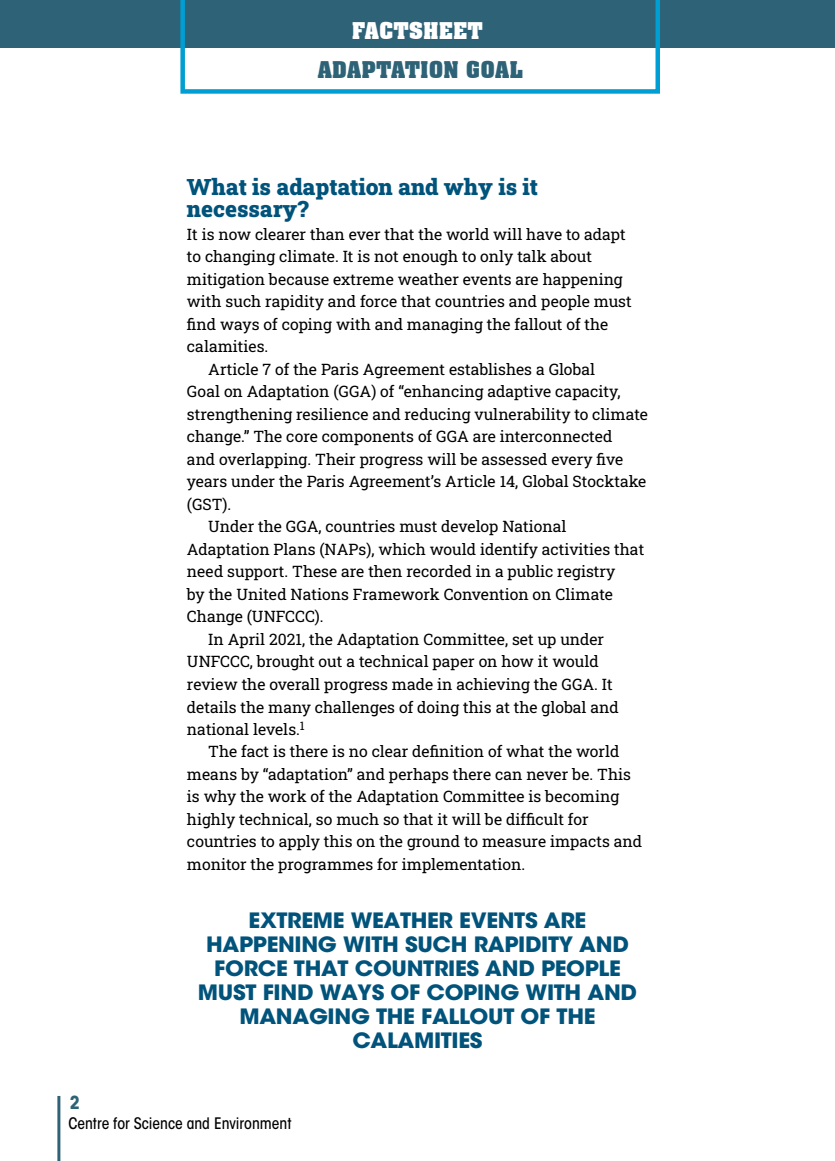
<style>
.page{position:relative;width:835px;height:1161px;background:#fff}
.page>*{position:absolute;margin:0;border:0;box-sizing:border-box;transform-origin:0 0}
.t1{font:900 22.5px/22.5px "Roboto Slab";color:#00537b}
.t2{font:700 22.5px "Aachen BT";color:#2e6377}
.t3{font:700 22.5px "Aachen BT";color:#fff}
.t4{font:700 21px/24px "ITC Avant Garde Std";letter-spacing:-.015em;color:#00537b;text-align:center;scale:1.06 1}
.t5{font:700 condensed 18px "ITC Avant Garde Std";color:#2e6377}
.t6{font:15.75px "Roboto Slab";color:#000}
.t7{font:500 condensed 15.75px "ITC Avant Garde Std";color:#000}
</style>
<div class="page">
<div style="left:0;top:0;width:835px;height:48px;background:#2e6377"></div>
<svg style="left:180px;top:0;width:480px;height:94px"></svg>
<hr style="left:57px;top:1096px;width:3px;height:65px;background:#2e6377">
<h1 class="t3" style="left:352px;top:17px;width:133px">FACTSHEET</h1>
<h1 class="t2" style="left:318px;top:56px;width:207px">ADAPTATION GOAL</h1>
<p class="t5" style="left:70px;top:1091px;width:12px">2</p>
<h1 class="t1" style="left:187px;top:175px;width:353px">What is adaptation and why is it necessary?</h1>
<p class="t6" style="left:187px;top:223px;width:440px">It is now clearer than ever that the world will have to adapt</p>
<p class="t6" style="left:187px;top:246px;width:407px">to changing climate. It is not enough to only talk about</p>
<p class="t6" style="left:187px;top:268px;width:437px">mitigation because extreme weather events are happening</p>
<p class="t6" style="left:187px;top:291px;width:446px">with such rapidity and force that countries and people must</p>
<p class="t6" style="left:187px;top:313px;width:423px">find ways of coping with and managing the fallout of the</p>
<p class="t6" style="left:187px;top:336px;width:83px">calamities.</p>
<p class="t6" style="left:208px;top:358px;width:388px">Article 7 of the Paris Agreement establishes a Global</p>
<p class="t6" style="left:187px;top:381px;width:435px">Goal on Adaptation (GGA) of “enhancing adaptive capacity,</p>
<p class="t6" style="left:187px;top:403px;width:462px">strengthening resilience and reducing vulnerability to climate</p>
<p class="t6" style="left:187px;top:426px;width:427px">change.” The core components of GGA are interconnected</p>
<p class="t6" style="left:187px;top:448px;width:438px">and overlapping. Their progress will be assessed every five</p>
<p class="t6" style="left:187px;top:471px;width:461px">years under the Paris Agreement’s Article 14, Global Stocktake</p>
<p class="t6" style="left:187px;top:493px;width:46px">(GST).</p>
<p class="t6" style="left:208px;top:516px;width:360px">Under the GGA, countries must develop National</p>
<p class="t6" style="left:187px;top:538px;width:459px">Adaptation Plans (NAPs), which would identify activities that</p>
<p class="t6" style="left:187px;top:561px;width:430px">need support. These are then recorded in a public registry</p>
<p class="t6" style="left:187px;top:583px;width:427px">by the United Nations Framework Convention on Climate</p>
<p class="t6" style="left:187px;top:606px;width:138px">Change (UNFCCC).</p>
<p class="t6" style="left:208px;top:628px;width:397px">In April 2021, the Adaptation Committee, set up under</p>
<p class="t6" style="left:187px;top:651px;width:413px">UNFCCC, brought out a technical paper on how it would</p>
<p class="t6" style="left:187px;top:673px;width:427px">review the overall progress made in achieving the GGA. It</p>
<p class="t6" style="left:187px;top:696px;width:433px">details the many challenges of doing this at the global and</p>
<p class="t6" style="left:187px;top:718px;width:119px">national levels.<sup>1</sup></p>
<p class="t6" style="left:208px;top:741px;width:413px">The fact is there is no clear definition of what the world</p>
<p class="t6" style="left:187px;top:763px;width:446px">means by “adaptation” and perhaps there can never be. This</p>
<p class="t6" style="left:187px;top:786px;width:434px">is why the work of the Adaptation Committee is becoming</p>
<p class="t6" style="left:187px;top:808px;width:403px">highly technical, so much so that it will be difficult for</p>
<p class="t6" style="left:187px;top:831px;width:457px">countries to apply this on the ground to measure impacts and</p>
<p class="t6" style="left:187px;top:853px;width:340px">monitor the programmes for implementation.</p>
<h2 class="t4" style="left:198px;top:908px;width:416px">EXTREME WEATHER EVENTS ARE<br>HAPPENING WITH SUCH RAPIDITY AND<br>FORCE THAT COUNTRIES AND PEOPLE<br>MUST FIND WAYS OF COPING WITH AND<br>MANAGING THE FALLOUT OF THE<br>CALAMITIES</h2>
<p class="t7" style="left:68px;top:1113px;width:225px">Centre for Science and Environment</p>
</div>
